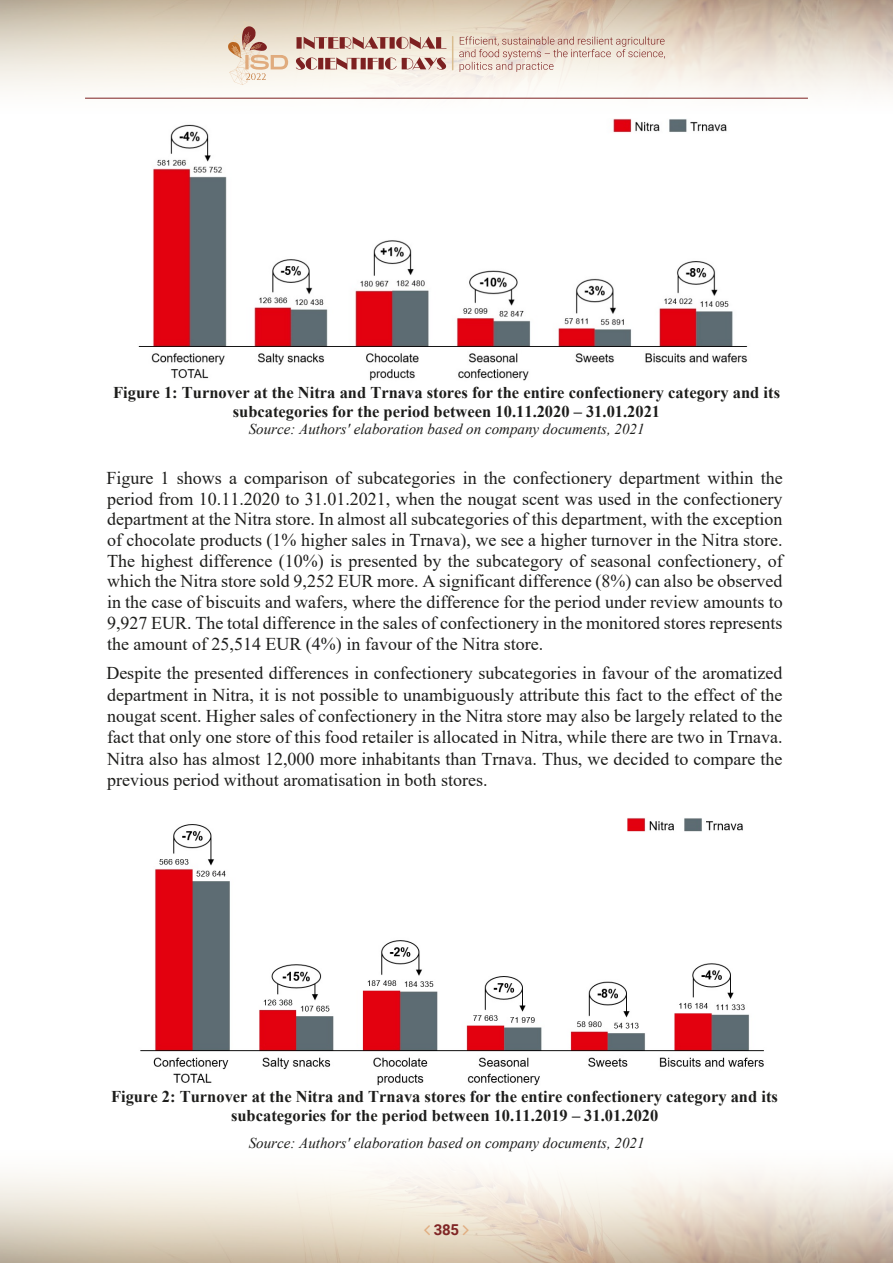
<style>
.page{position:relative;width:893px;height:1263px;background:#fff}
.page>*{position:absolute;margin:0;border:0;box-sizing:border-box;transform-origin:0 0}
.t1{font:18px/20.7px "Times New Roman";color:#1d1d1b;text-align:justify}
.t2{font:700 16.5px/18.9px "Times New Roman";color:#1d1d1b;text-align:center}
.t3{font:italic 15px "Times New Roman";color:#1d1d1b}
.t4{font:700 15px "Roboto";color:#802525}
</style>
<div class="page">
<hr style="left:85px;top:98px;width:723px;height:1px;background:#7d2121">
<svg style="left:228px;top:21px;width:60px;height:64px;background:#e3cdba"></svg>
<svg style="left:296px;top:57px;width:150px;height:13px;background:#c0938d"></svg>
<svg style="left:296px;top:36px;width:151px;height:13px;background:#bd9086"></svg>
<svg style="left:459px;top:36px;width:206px;height:36px;background:#e3d1c5"></svg>
<hr style="left:452px;top:37px;width:1px;height:33px;background:#d9bd91">
<img style="left:138px;top:119px;width:610px;height:262px">
<img style="left:140px;top:818px;width:624px;height:268px">
<svg style="left:424px;top:1225px;width:6px;height:10px"></svg>
<svg style="left:463px;top:1225px;width:6px;height:10px"></svg>
<p class="t2" style="left:113px;top:382px;width:668px">Figure 1: Turnover at the Nitra and Trnava stores for the entire confectionery category and its subcategories for the period between 10.11.2020 – 31.01.2021</p>
<p class="t3" style="left:249px;top:419px;width:397px">Source: Authors' elaboration based on company documents, 2021</p>
<p class="t1" style="left:106px;top:467px;width:678px">Figure 1 shows a comparison of subcategories in the confectionery department within the period from 10.11.2020 to 31.01.2021, when the nougat scent was used in the confectionery department at the Nitra store. In almost all subcategories of this department, with the exception of chocolate products (1% higher sales in Trnava), we see a higher turnover in the Nitra store.<br>The highest difference (10%) is presented by the subcategory of seasonal confectionery, of which the Nitra store sold 9,252 EUR more. A significant difference (8%) can also be observed in the case of biscuits and wafers, where the difference for the period under review amounts to 9,927 EUR. The total difference in the sales of confectionery in the monitored stores represents the amount of 25,514 EUR (4%) in favour of the Nitra store.</p>
<p class="t1" style="left:106px;top:662px;width:678px;line-height:21.3px">Despite the presented differences in confectionery subcategories in favour of the aromatized department in Nitra, it is not possible to unambiguously attribute this fact to the effect of the nougat scent. Higher sales of confectionery in the Nitra store may also be largely related to the fact that only one store of this food retailer is allocated in Nitra, while there are two in Trnava.<br>Nitra also has almost 12,000 more inhabitants than Trnava. Thus, we decided to compare the previous period without aromatisation in both stores.</p>
<p class="t2" style="left:111px;top:1086px;width:668px;line-height:19.5px">Figure 2: Turnover at the Nitra and Trnava stores for the entire confectionery category and its subcategories for the period between 10.11.2019 – 31.01.2020</p>
<p class="t3" style="left:249px;top:1132px;width:397px">Source: Authors' elaboration based on company documents, 2021</p>
<p class="t4" style="left:434px;top:1219px;width:27px">385</p>
</div>
